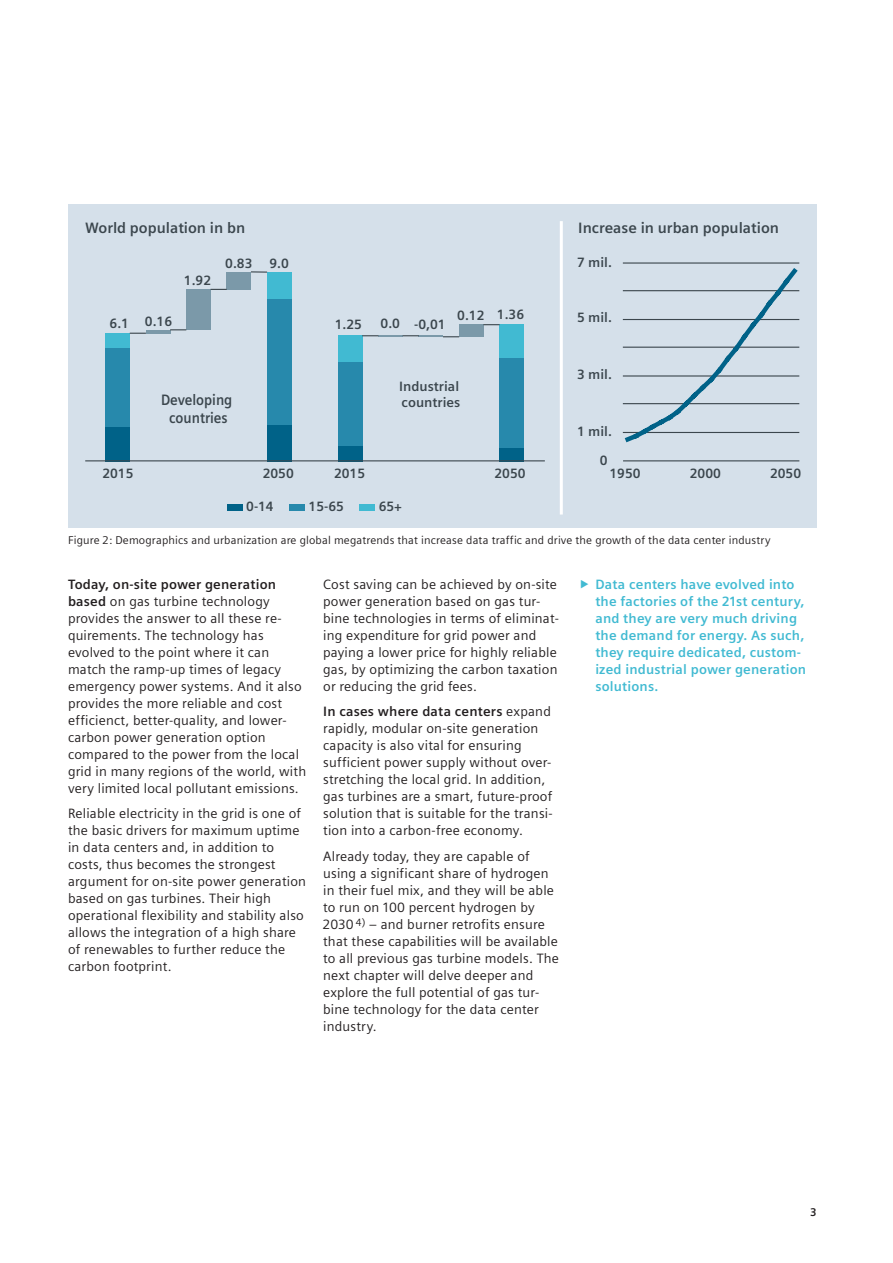
<style>
.page{position:relative;width:893px;height:1263px;background:#fff}
.page>*{position:absolute;margin:0;border:0;box-sizing:border-box;transform-origin:0 0}
.t1{font:700 15px "Siemens Sans";color:#3b464d}
.t2{font:700 15px/18.1px "Siemens Sans";color:#3b464d;text-align:center;scale:.9 1}
.t3{font:13.5px/17px "Siemens Sans";letter-spacing:.015em;color:#231f20}
.t4{font:700 13.5px/17px "Siemens Sans";letter-spacing:.015em;color:#41bad2}
.t5{font:700 13.5px/16.2px "Siemens Sans";color:#3b464d}
.t6{font:11.25px "Siemens Sans";letter-spacing:.015em;color:#231f20}
.t7{font:700 11.25px "Siemens Sans";color:#231f20}
.s1{font-weight:700}
</style>
<div class="page">
<div style="left:68px;top:204px;width:748px;height:323px;background:#d5e0ea"></div>
<div style="left:338px;top:446px;width:24px;height:16px;background:#006288"></div>
<div style="left:338px;top:362px;width:24px;height:84px;background:#2789ac"></div>
<div style="left:338px;top:336px;width:24px;height:26px;background:#41bad2"></div>
<hr style="left:378px;top:335px;width:25px;height:2px;background:#7b99a9">
<div style="left:459px;top:325px;width:24px;height:12px;background:#7b99a9"></div>
<div style="left:500px;top:445px;width:24px;height:17px;background:#006288"></div>
<div style="left:500px;top:358px;width:24px;height:90px;background:#2789ac"></div>
<div style="left:500px;top:325px;width:24px;height:33px;background:#41bad2"></div>
<svg style="left:362px;top:335px;width:16px;height:1px"></svg>
<svg style="left:403px;top:335px;width:56px;height:2px"></svg>
<svg style="left:483px;top:324px;width:17px;height:1px"></svg>
<hr style="left:623px;top:262px;width:176px;height:2px;background:#3b464d">
<hr style="left:624px;top:460px;width:175px;height:1px;background:#3b464d">
<svg style="left:622px;top:268px;width:178px;height:175px"></svg>
<div style="left:106px;top:427px;width:24px;height:35px;background:#006288"></div>
<div style="left:106px;top:347px;width:24px;height:80px;background:#2789ac"></div>
<div style="left:106px;top:333px;width:24px;height:14px;background:#41bad2"></div>
<hr style="left:146px;top:330px;width:24px;height:3px;background:#7b99a9">
<div style="left:186px;top:289px;width:25px;height:41px;background:#7b99a9"></div>
<div style="left:227px;top:272px;width:24px;height:17px;background:#7b99a9"></div>
<div style="left:267px;top:424px;width:24px;height:38px;background:#006288"></div>
<div style="left:267px;top:298px;width:24px;height:127px;background:#2789ac"></div>
<div style="left:267px;top:272px;width:24px;height:27px;background:#41bad2"></div>
<svg style="left:251px;top:271px;width:16px;height:2px"></svg>
<svg style="left:211px;top:289px;width:16px;height:1px"></svg>
<svg style="left:170px;top:329px;width:16px;height:1px"></svg>
<svg style="left:130px;top:333px;width:16px;height:1px"></svg>
<div style="left:227px;top:504px;width:15px;height:6px;background:#006288"></div>
<div style="left:290px;top:504px;width:15px;height:6px;background:#2789ac"></div>
<div style="left:360px;top:504px;width:15px;height:6px;background:#41bad2"></div>
<hr style="left:86px;top:460px;width:458px;height:1px;background:#3b464d">
<hr style="left:560px;top:221px;width:3px;height:293px;background:#fff">
<p class="t1" style="left:85px;top:220px;width:162px">World population in bn</p>
<p class="t1" style="left:578px;top:219px;width:202px">Increase in urban population</p>
<p class="t5" style="left:110px;top:315px;width:21px">6.1</p>
<p class="t5" style="left:145px;top:313px;width:29px">0.16</p>
<p class="t5" style="left:184px;top:272px;width:29px">1.92</p>
<p class="t5" style="left:225px;top:255px;width:29px">0.83</p>
<p class="t5" style="left:269px;top:256px;width:21px">9.0</p>
<p class="t5" style="left:335px;top:316px;width:29px">1.25</p>
<p class="t5" style="left:381px;top:316px;width:67px">0.0 -0,01</p>
<p class="t5" style="left:457px;top:307px;width:68px">0.12 1.36</p>
<p class="t5" style="left:102px;top:466px;width:33px">2015</p>
<p class="t2" style="left:161px;top:391px;width:81px">Developing countries</p>
<p class="t5" style="left:399px;top:378px;width:62px">Industrial countries</p>
<p class="t5" style="left:263px;top:466px;width:33px">2050</p>
<p class="t5" style="left:334px;top:466px;width:33px">2015</p>
<p class="t5" style="left:494px;top:466px;width:33px">2050</p>
<p class="t5" style="left:246px;top:499px;width:29px">0-14</p>
<p class="t5" style="left:309px;top:499px;width:37px">15-65</p>
<p class="t5" style="left:379px;top:499px;width:25px">65+</p>
<p class="t5" style="left:577px;top:254px;width:36px">7 mil.</p>
<p class="t5" style="left:577px;top:309px;width:36px">5 mil.</p>
<p class="t5" style="left:577px;top:366px;width:36px">3 mil.</p>
<p class="t5" style="left:577px;top:423px;width:36px">1 mil.</p>
<p class="t5" style="left:600px;top:452px;width:9px">0</p>
<p class="t5" style="left:609px;top:466px;width:33px">1950</p>
<p class="t5" style="left:690px;top:466px;width:33px">2000</p>
<p class="t5" style="left:770px;top:466px;width:33px">2050</p>
<p class="t6" style="left:68px;top:534px;width:704px">Figure 2: Demographics and urbanization are global megatrends that increase data traffic and drive the growth of the data center industry</p>
<p class="t3" style="left:68px;top:576px;width:240px"><span class="s1">Today, on-site power generation based</span> on gas turbine technology provides the answer to all these re&shy;quirements. The technology has evolved to the point where it can match the ramp-up times of legacy emergency power systems. And it also provides the more reliable and cost efficienct, better-quality, and lower&shy;carbon power generation option compared to the power from the local grid in many regions of the world, with very limited local pollutant emissions.</p>
<p class="t3" style="left:68px;top:805px;width:240px">Reliable electricity in the grid is one of the basic drivers for maximum uptime in data centers and, in addition to costs, thus becomes the strongest argument for on-site power generation based on gas turbines. Their high operational flexibility and stability also allows the integration of a high share of renewables to further reduce the carbon footprint.</p>
<p class="t3" style="left:323px;top:576px;width:237px">Cost saving can be achieved by on-site power generation based on gas tur&shy;bine technologies in terms of eliminat&shy;ing expenditure for grid power and paying a lower price for highly reliable gas, by optimizing the carbon taxation or reducing the grid fees.</p>
<p class="t3" style="left:323px;top:703px;width:231px"><span class="s1">In cases where data centers</span> expand rapidly, modular on-site generation capacity is also vital for ensuring sufficient power supply without over&shy;stretching the local grid. In addition, gas turbines are a smart, future-proof solution that is suitable for the transi&shy;tion into a carbon-free economy.</p>
<p class="t3" style="left:323px;top:848px;width:237px">Already today, they are capable of using a significant share of hydrogen in their fuel mix, and they will be able to run on 100 percent hydrogen by 2030 <sup>4)</sup> – and burner retrofits ensure that these capabilities will be available to all previous gas turbine models. The next chapter will delve deeper and explore the full potential of gas tur&shy;bine technology for the data center industry.</p>
<p class="t4" style="left:595px;top:576px;width:212px">Data centers have evolved into the factories of the 21st century, and they are very much driving the demand for energy. As such, they require dedicated, custom&shy;ized industrial power generation solutions.</p>
<p class="t7" style="left:810px;top:1206px;width:8px">3</p>
</div>
